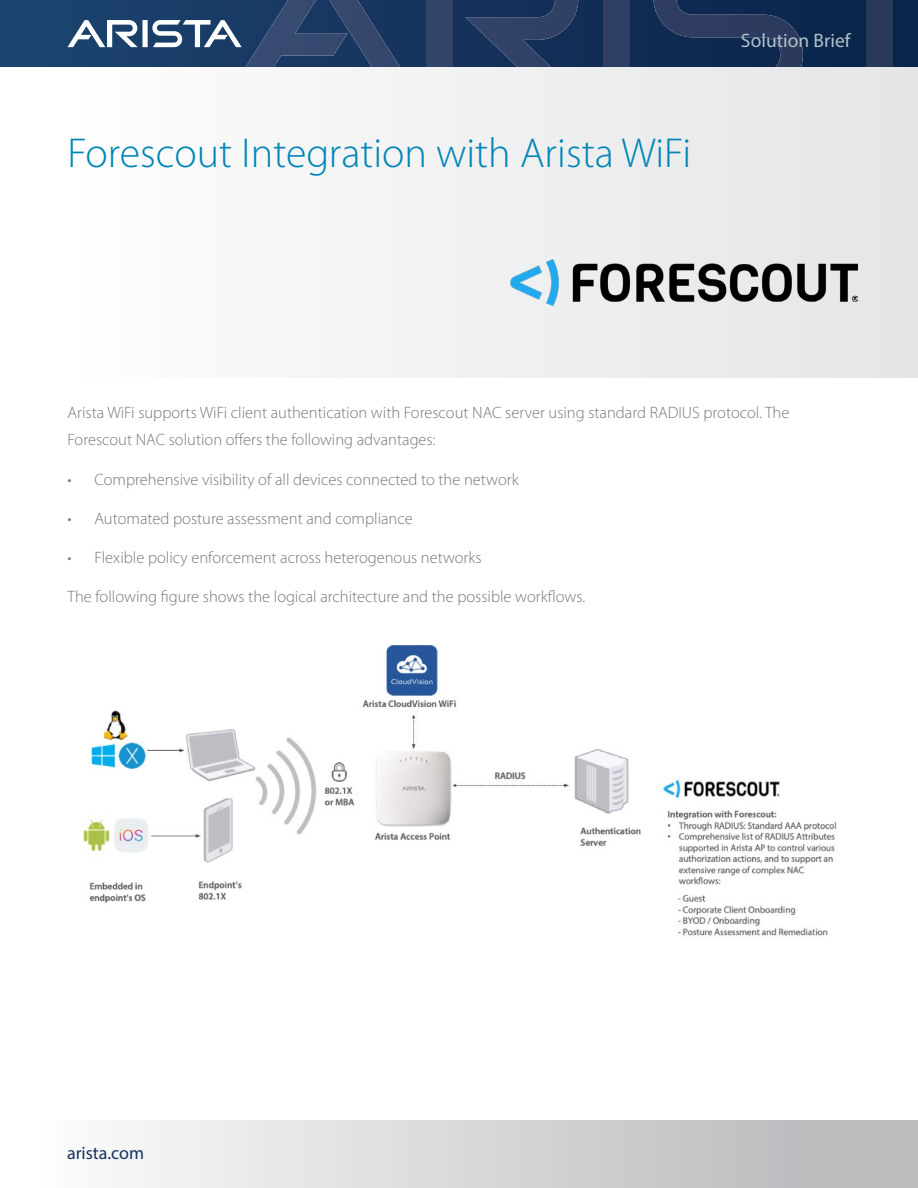
<style>
.page{position:relative;width:918px;height:1188px;background:#fff}
.page>*{position:absolute;margin:0;border:0;box-sizing:border-box;transform-origin:0 0}
.t1{font:300 42px "Myriad Pro";color:#0085b8}
.t2{font:19.5px "Myriad Pro";color:#b1c0c9}
.t3{font:18px "Myriad Pro";color:#16325c}
.t4{font:300 16.5px/27px "Myriad Pro";color:#77787b}
</style>
<div class="page">
<svg style="left:0;top:0;width:918px;height:68px;background:#15345b"></svg>
<div style="left:426px;top:0;width:26px;height:68px;background:#34446a"></div>
<svg style="left:465px;top:0;width:113px;height:68px;background:#253b61"></svg>
<svg style="left:67px;top:0;width:333px;height:68px;background:#365277"></svg>
<div style="left:604px;top:0;width:26px;height:68px;background:#2f3f63"></div>
<svg style="left:654px;top:0;width:149px;height:68px;background:#1e3458"></svg>
<div style="left:867px;top:0;width:26px;height:68px;background:#2a385a"></div>
<div style="left:0;top:1120px;width:918px;height:68px;background:linear-gradient(to right,#fff,#b3b5b7)"></div>
<div style="left:0;top:68px;width:918px;height:310px;background:linear-gradient(to right,#fff,#e4e5e6)"></div>
<img style="left:511px;top:259px;width:347px;height:47px">
<img style="left:83px;top:644px;width:754px;height:292px">
<h1 class="t1" style="left:68px;top:129px;width:625px">Forescout Integration with Arista WiFi</h1>
<p class="t2" style="left:741px;top:29px;width:111px">Solution Brief</p>
<p class="t4" style="left:68px;top:400px;width:724px">Arista WiFi supports WiFi client authentication with Forescout NAC server using standard RADIUS protocol. The<br>Forescout NAC solution offers the following advantages:</p>
<p class="t4" style="left:68px;top:466px;width:453px">• Comprehensive visibility of all devices connected to the network</p>
<p class="t4" style="left:68px;top:505px;width:347px">• Automated posture assessment and compliance</p>
<p class="t4" style="left:68px;top:544px;width:416px">• Flexible policy enforcement across heterogenous networks</p>
<p class="t4" style="left:68px;top:583px;width:519px">The following figure shows the logical architecture and the possible workflows.</p>
<p class="t3" style="left:67px;top:1142px;width:79px">arista.com</p>
</div>
